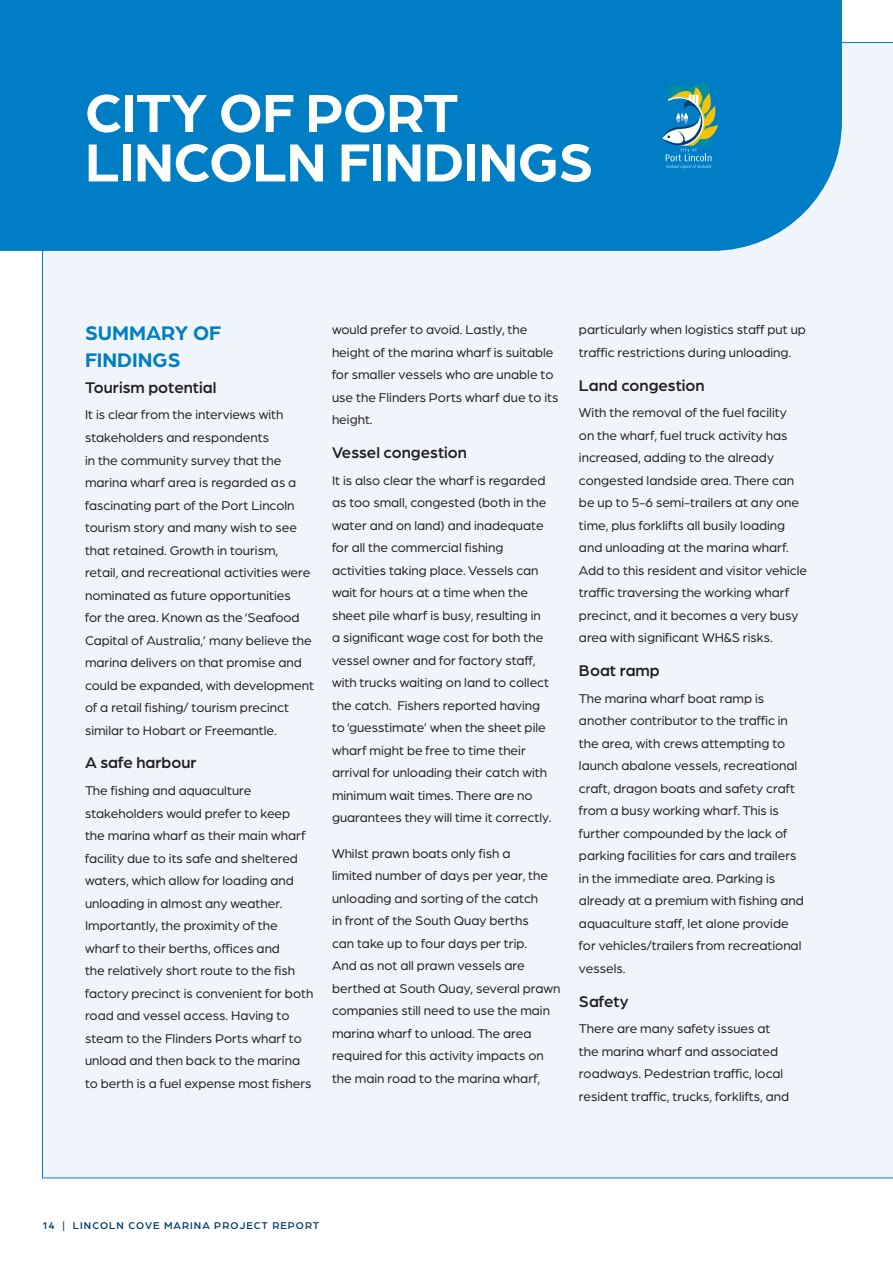
<style>
.page{position:relative;width:893px;height:1263px;background:#fff}
.page>*{position:absolute;margin:0;border:0;box-sizing:border-box;transform-origin:0 0}
.t1{font:700 57px/49.5px "Arboria";letter-spacing:-.01em;color:#fff}
.t2{font:700 21px/27px "Arboria";color:#007ec5}
.t3{font:500 16.5px "Arboria";color:#231f20}
.t4{font:13.5px/22.5px "Arboria";color:#231f20}
.t5{font:500 10.5px "Arboria";letter-spacing:.1em;color:#004071}
</style>
<div class="page">
<div style="left:42px;top:42px;width:851px;height:1136px;background:#eff5fb"></div>
<div style="left:0;top:0;width:842px;height:251px;background:#007ec5"></div>
<svg style="left:662px;top:82px;width:56px;height:87px;background:#4698ad"></svg>
<h1 class="t1" style="left:85px;top:85px;width:510px">CITY OF PORT<br>LINCOLN FINDINGS</h1>
<h2 class="t2" style="left:85px;top:319px;width:137px">SUMMARY OF<br>FINDINGS</h2>
<p class="t3" style="left:85px;top:376px;width:133px">Tourism potential</p>
<p class="t4" style="left:85px;top:403px;width:230px">It is clear from the interviews with stakeholders and respondents<br>in the community survey that the marina wharf area is regarded as a fascinating part of the Port Lincoln tourism story and many wish to see that retained. Growth in tourism, retail, and recreational activities were nominated as future opportunities<br>for the area. Known as the ‘Seafood Capital of Australia,’ many believe the marina delivers on that promise and could be expanded, with development of a retail fishing/ tourism precinct similar to Hobart or Freemantle.</p>
<p class="t3" style="left:85px;top:752px;width:113px">A safe harbour</p>
<p class="t4" style="left:85px;top:779px;width:230px">The fishing and aquaculture stakeholders would prefer to keep the marina wharf as their main wharf facility due to its safe and sheltered waters, which allow for loading and unloading in almost any weather.<br>Importantly, the proximity of the wharf to their berths, offices and<br>the relatively short route to the fish factory precinct is convenient for both road and vessel access. Having to steam to the Flinders Ports wharf to unload and then back to the marina to berth is a fuel expense most fishers</p>
<p class="t4" style="left:332px;top:318px;width:228px">would prefer to avoid. Lastly, the height of the marina wharf is suitable for smaller vessels who are unable to use the Flinders Ports wharf due to its height.</p>
<p class="t3" style="left:332px;top:441px;width:136px">Vessel congestion</p>
<p class="t4" style="left:332px;top:468px;width:221px">It is also clear the wharf is regarded as too small, congested (both in the water and on land) and inadequate for all the commercial fishing activities taking place. Vessels can wait for hours at a time when the sheet pile wharf is busy, resulting in a significant wage cost for both the vessel owner and for factory staff, with trucks waiting on land to collect the catch. Fishers reported having to ‘guesstimate’ when the sheet pile wharf might be free to time their arrival for unloading their catch with minimum wait times. There are no guarantees they will time it correctly.</p>
<p class="t4" style="left:332px;top:841px;width:230px">Whilst prawn boats only fish a<br>limited number of days per year, the unloading and sorting of the catch<br>in front of the South Quay berths<br>can take up to four days per trip.<br>And as not all prawn vessels are berthed at South Quay, several prawn companies still need to use the main marina wharf to unload. The area required for this activity impacts on the main road to the marina wharf,</p>
<p class="t4" style="left:579px;top:318px;width:228px">particularly when logistics staff put up traffic restrictions during unloading.</p>
<p class="t3" style="left:579px;top:374px;width:127px">Land congestion</p>
<p class="t4" style="left:579px;top:401px;width:230px">With the removal of the fuel facility<br>on the wharf, fuel truck activity has increased, adding to the already congested landside area. There can be up to 5-6 semi-trailers at any one time, plus forklifts all busily loading and unloading at the marina wharf.<br>Add to this resident and visitor vehicle traffic traversing the working wharf precinct, and it becomes a very busy area with significant WH&amp;S risks.</p>
<p class="t3" style="left:579px;top:659px;width:82px">Boat ramp</p>
<p class="t4" style="left:579px;top:686px;width:226px">The marina wharf boat ramp is another contributor to the traffic in the area, with crews attempting to launch abalone vessels, recreational craft, dragon boats and safety craft from a busy working wharf. This is further compounded by the lack of parking facilities for cars and trailers in the immediate area. Parking is already at a premium with fishing and aquaculture staff, let alone provide for vehicles/trailers from recreational vessels.</p>
<p class="t3" style="left:579px;top:990px;width:51px">Safety</p>
<p class="t4" style="left:579px;top:1017px;width:212px">There are many safety issues at the marina wharf and associated roadways. Pedestrian traffic, local resident traffic, trucks, forklifts, and</p>
<p class="t5" style="left:43px;top:1218px;width:278px">14 | LINCOLN COVE MARINA PROJECT REPORT</p>
</div>
